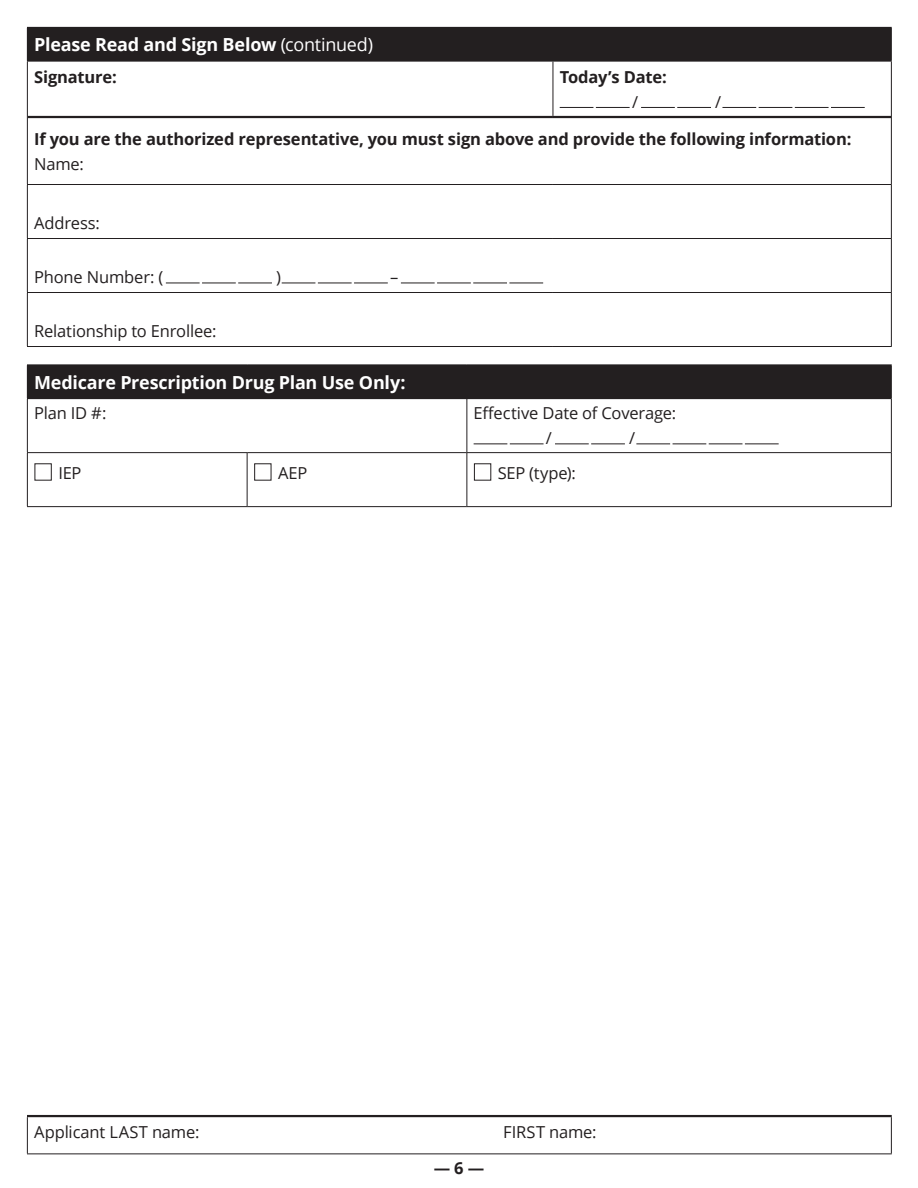
<style>
.page{position:relative;width:918px;height:1188px;background:#fff}
.page>*{position:absolute;margin:0;border:0;box-sizing:border-box;transform-origin:0 0}
.t1{font:700 18px "Open Sans";letter-spacing:-.01em;color:#fff}
.t2{font:16.5px/24.9px "Open Sans";letter-spacing:-.01em;color:#231f20}
.t3{font:700 16.5px/24.9px "Open Sans";letter-spacing:-.01em;color:#231f20}
.s1{font-weight:400}
</style>
<div class="page">
<hr style="left:27px;top:1117px;width:1px;height:37px;background:#231f20">
<hr style="left:891px;top:1117px;width:1px;height:37px;background:#231f20">
<hr style="left:27px;top:1154px;width:865px;height:1px;background:#231f20">
<hr style="left:27px;top:1115px;width:865px;height:2px;background:#231f20">
<div style="left:27px;top:27px;width:864px;height:34px;background:#231f20"></div>
<hr style="left:553px;top:27px;width:339px;height:1px;background:#231f20">
<hr style="left:891px;top:28px;width:1px;height:33px;background:#231f20">
<hr style="left:27px;top:61px;width:526px;height:1px;background:#231f20">
<hr style="left:553px;top:61px;width:339px;height:1px;background:#231f20">
<hr style="left:27px;top:61px;width:1px;height:56px;background:#231f20">
<hr style="left:27px;top:117px;width:1px;height:67px;background:#231f20">
<hr style="left:27px;top:185px;width:1px;height:53px;background:#231f20">
<hr style="left:27px;top:239px;width:1px;height:53px;background:#231f20">
<hr style="left:27px;top:293px;width:1px;height:53px;background:#231f20">
<hr style="left:553px;top:61px;width:1px;height:55px;background:#231f20">
<hr style="left:891px;top:61px;width:1px;height:56px;background:#231f20">
<hr style="left:891px;top:117px;width:1px;height:67px;background:#231f20">
<hr style="left:27px;top:184px;width:526px;height:1px;background:#231f20">
<hr style="left:553px;top:184px;width:339px;height:1px;background:#231f20">
<hr style="left:891px;top:185px;width:1px;height:53px;background:#231f20">
<hr style="left:27px;top:238px;width:526px;height:1px;background:#231f20">
<hr style="left:553px;top:238px;width:339px;height:1px;background:#231f20">
<hr style="left:891px;top:239px;width:1px;height:53px;background:#231f20">
<hr style="left:27px;top:292px;width:526px;height:1px;background:#231f20">
<hr style="left:553px;top:292px;width:339px;height:1px;background:#231f20">
<hr style="left:891px;top:293px;width:1px;height:53px;background:#231f20">
<hr style="left:27px;top:346px;width:526px;height:1px;background:#231f20">
<hr style="left:553px;top:346px;width:339px;height:1px;background:#231f20">
<hr style="left:28px;top:116px;width:525px;height:2px;background:#231f20">
<hr style="left:553px;top:116px;width:338px;height:2px;background:#231f20">
<hr style="left:560px;top:107px;width:33px;height:1px;background:#231f20">
<hr style="left:596px;top:107px;width:34px;height:1px;background:#231f20">
<hr style="left:641px;top:107px;width:34px;height:1px;background:#231f20">
<hr style="left:677px;top:107px;width:34px;height:1px;background:#231f20">
<hr style="left:722px;top:107px;width:34px;height:1px;background:#231f20">
<hr style="left:759px;top:107px;width:33px;height:1px;background:#231f20">
<hr style="left:795px;top:107px;width:34px;height:1px;background:#231f20">
<hr style="left:831px;top:107px;width:34px;height:1px;background:#231f20">
<hr style="left:166px;top:283px;width:34px;height:1px;background:#231f20">
<hr style="left:202px;top:283px;width:34px;height:1px;background:#231f20">
<hr style="left:238px;top:283px;width:34px;height:1px;background:#231f20">
<hr style="left:282px;top:283px;width:33px;height:1px;background:#231f20">
<hr style="left:318px;top:283px;width:34px;height:1px;background:#231f20">
<hr style="left:354px;top:283px;width:34px;height:1px;background:#231f20">
<hr style="left:401px;top:283px;width:34px;height:1px;background:#231f20">
<hr style="left:437px;top:283px;width:34px;height:1px;background:#231f20">
<hr style="left:473px;top:283px;width:34px;height:1px;background:#231f20">
<hr style="left:509px;top:283px;width:34px;height:1px;background:#231f20">
<div style="left:27px;top:365px;width:864px;height:34px;background:#231f20"></div>
<hr style="left:467px;top:399px;width:1px;height:53px;background:#231f20">
<hr style="left:891px;top:399px;width:1px;height:53px;background:#231f20">
<hr style="left:247px;top:453px;width:1px;height:53px;background:#231f20">
<hr style="left:467px;top:453px;width:1px;height:53px;background:#231f20">
<hr style="left:891px;top:453px;width:1px;height:53px;background:#231f20">
<hr style="left:27px;top:364px;width:220px;height:1px;background:#231f20">
<hr style="left:247px;top:364px;width:220px;height:1px;background:#231f20">
<hr style="left:467px;top:364px;width:425px;height:1px;background:#231f20">
<hr style="left:891px;top:365px;width:1px;height:33px;background:#231f20">
<hr style="left:467px;top:398px;width:425px;height:1px;background:#231f20">
<hr style="left:27px;top:399px;width:1px;height:53px;background:#231f20">
<hr style="left:27px;top:452px;width:220px;height:1px;background:#231f20">
<hr style="left:27px;top:453px;width:1px;height:53px;background:#231f20">
<hr style="left:247px;top:452px;width:220px;height:1px;background:#231f20">
<hr style="left:467px;top:452px;width:425px;height:1px;background:#231f20">
<hr style="left:27px;top:506px;width:220px;height:1px;background:#231f20">
<hr style="left:247px;top:506px;width:220px;height:1px;background:#231f20">
<hr style="left:467px;top:506px;width:425px;height:1px;background:#231f20">
<hr style="left:474px;top:443px;width:33px;height:1px;background:#231f20">
<hr style="left:510px;top:443px;width:34px;height:1px;background:#231f20">
<hr style="left:555px;top:443px;width:34px;height:1px;background:#231f20">
<hr style="left:591px;top:443px;width:34px;height:1px;background:#231f20">
<hr style="left:636px;top:443px;width:34px;height:1px;background:#231f20">
<hr style="left:673px;top:443px;width:33px;height:1px;background:#231f20">
<hr style="left:709px;top:443px;width:33px;height:1px;background:#231f20">
<hr style="left:745px;top:443px;width:34px;height:1px;background:#231f20">
<h2 class="t1" style="left:34px;top:32px;width:340px">Please Read and Sign Below <span class="s1">(continued)</span></h2>
<p class="t3" style="left:34px;top:64px;width:84px">Signature:</p>
<p class="t3" style="left:632px;top:64px;width:36px;text-indent:-72px">Today’s Date: <span class="s1">/</span></p>
<p class="t2" style="left:715px;top:89px;width:8px">/</p>
<p class="t3" style="left:34px;top:126px;width:819px">If you are the authorized representative, you must sign above and provide the following information:</p>
<p class="t2" style="left:34px;top:151px;width:51px">Name:</p>
<p class="t2" style="left:34px;top:210px;width:67px">Address:</p>
<p class="t2" style="left:34px;top:264px;width:131px">Phone Number: (</p>
<p class="t2" style="left:276px;top:264px;width:6px">)</p>
<p class="t2" style="left:390px;top:264px;width:10px">–</p>
<p class="t2" style="left:34px;top:318px;width:184px">Relationship to Enrollee:</p>
<h2 class="t1" style="left:34px;top:369px;width:373px">Medicare Prescription Drug Plan Use Only:</h2>
<p class="t2" style="left:34px;top:400px;width:74px">Plan ID #:</p>
<p class="t2" style="left:546px;top:400px;width:132px;text-indent:-72px">Effective Date of Coverage: /</p>
<p class="t2" style="left:629px;top:425px;width:8px">/</p>
<p class="t2" style="left:34px;top:460px;width:49px">■ IEP</p>
<p class="t2" style="left:254px;top:460px;width:55px">■ AEP</p>
<p class="t2" style="left:474px;top:460px;width:104px">■ SEP (type):</p>
<p class="t2" style="left:34px;top:1119px;width:167px">Applicant LAST name:</p>
<p class="t2" style="left:503px;top:1119px;width:95px">FIRST name:</p>
<p class="t3" style="left:434px;top:1155px;width:52px">— 6 —</p>
</div>
